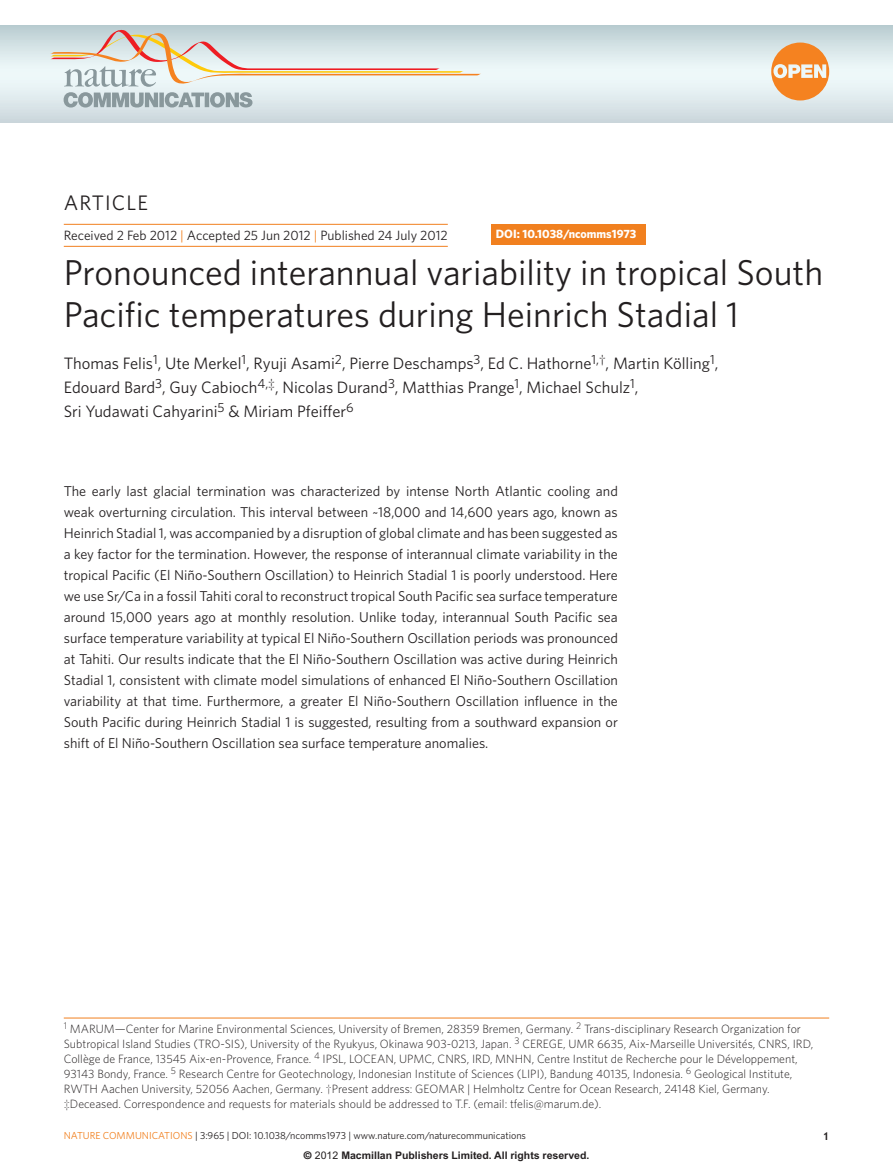
<style>
.page{position:relative;width:893px;height:1174px;background:#fff}
.page>*{position:absolute;margin:0;border:0;box-sizing:border-box;transform-origin:0 0}
.pAtl{font:36px/42px "Whitney";color:#231f20}
.t1{font:21px "Whitney";letter-spacing:.05em;color:#231f20}
.pAu{font:16.5px/24px "Whitney";color:#231f20}
.pAbstext{font:14.25px/21px "Whitney";color:#231f20;text-align:justify}
.pPrdates{font:13.5px "Whitney";color:#231f20}
.pAffiliation{font:300 12px/15px "Whitney";color:#231f20}
.pDoiTop{font:700 12px "Whitney";color:#fff}
.t2{font:700 10.5px "Arial";color:#231f20}
.pDoiLRH{font:10.2px "Whitney";color:#231f20}
.pDoiLRH-2{font:10.2px "Whitney";color:#f1801f}
.s1{color:#f1801f}
.s2{font-family:"Helvetica"}
.s3{font-weight:400}
</style>
<div class="page">
<svg style="left:0;top:25px;width:893px;height:97px;background:#d7e4e7"></svg>
<svg style="left:50px;top:30px;width:431px;height:77px;background:#d8dad6"></svg>
<svg style="left:771px;top:43px;width:58px;height:57px;background:#eea86a"></svg>
<hr style="left:64px;top:224px;width:384px;height:1px;background:#f1801f">
<hr style="left:64px;top:246px;width:384px;height:1px;background:#f1801f">
<div style="left:492px;top:225px;width:154px;height:20px;background:#f1801f"></div>
<hr style="left:64px;top:1017px;width:765px;height:1px;background:#f1801f">
<p class="t1" style="left:64px;top:190px;width:86px">ARTICLE</p>
<p class="pPrdates" style="left:64px;top:227px;width:386px">Received 2 Feb 2012 <span class="s1">|</span> Accepted 25 Jun 2012 <span class="s1">|</span> Published 24 July 2012</p>
<p class="pDoiTop" style="left:496px;top:227px;width:142px">DOI: 10.1038/ncomms1973</p>
<p class="pAtl" style="left:64px;top:251px;width:761px">Pronounced interannual variability in tropical South<br>Pacific temperatures during Heinrich Stadial 1</p>
<p class="pAu" style="left:64px;top:351px;width:656px">Thomas Felis<sup>1</sup>, Ute Merkel<sup>1</sup>, Ryuji Asami<sup>2</sup>, Pierre Deschamps<sup>3</sup>, Ed C. Hathorne<sup>1,†</sup>, Martin Kölling<sup>1</sup>,<br>Edouard Bard<sup>3</sup>, Guy Cabioch<sup>4,‡</sup>, N icolas Durand<sup>3</sup>, Matthias Prange<sup>1</sup>, Michael Schulz<sup>1</sup>,<br>Sri Yudawati Cahyarini<sup>5</sup> &amp; Miriam Pfeiffer<sup>6</sup></p>
<p class="pAbstext" style="left:64px;top:480px;width:556px">The early last glacial termination was characterized by intense North Atlantic cooling and weak overturning circulation. This interval between ~18,000 and 14,600 years ago, known as Heinrich Stadial 1, was accompanied by a disruption of global climate and has been suggested as a key factor for the termination. However, the response of interannual climate variability in the tropical Pacific (El N iño-Southern Oscillation) to Heinrich Stadial 1 is poorly understood. Here we use Sr/Ca in a fossil Tahiti coral to reconstruct tropical South Pacific sea surface temperature around 15,000 years ago at monthly resolution. U nlike today, interannual South Pacific sea surface temperature variability at typical El N iño-Southern Oscillation periods was pronounced at Tahiti. Our results indicate that the El N iño-Southern Oscillation was active during Heinrich Stadial 1, consistent with climate model simulations of enhanced El N iño-Southern Oscillation variability at that time. Furthermore, a greater El N iño-Southern Oscillation influence in the South Pacific during Heinrich Stadial 1 is suggested, resulting from a southward expansion or shift of El N iño-Southern Oscillation sea surface temperature anomalies.</p>
<p class="pAffiliation" style="left:64px;top:1021px;width:751px"><sup>1</sup> MARUM—Center for Marine Environmental Sciences, University of Bremen, 28359 Bremen, Germany. <sup>2</sup> Trans-disciplinary Research Organization for Subtropical Island Studies (TRO-SIS), University of the Ryukyus, Okinawa 903-0213, Japan. <sup>3</sup> CEREGE, UMR 6635, Aix-Marseille Universités, CNRS, IRD, Collège de France, 13545 Aix-en-Provence, France. <sup>4</sup> IPSL, LOCEAN, UPMC, CNRS, IRD, MNHN, Centre Institut de Recherche pour le Développement, 93143 Bondy, France. <sup>5</sup> Research Centre for Geotechnology, Indonesian Institute of Sciences (LIPI), Bandung 40135, Indonesia. <sup>6</sup> Geological Institute, RWTH Aachen University, 52056 Aachen, Germany. †Present address: GEOMAR | Helmholtz Centre for Ocean Research, 24148 Kiel, Germany. ‡Deceased. Correspondence and requests for materials should be addressed to T.F. (email: tfelis@marum.de).</p>
<p class="pDoiLRH-2" style="left:64px;top:1129px;width:91px">nature communicati</p>
<p class="pDoiLRH" style="left:173px;top:1129px;width:355px"><span class="s1">ons</span> | 3:965 | DOI: 10.1038/ncomms1973 | www.nature.com/naturecommunications</p>
<p class="t2" style="left:304px;top:1149px;width:287px"><span class="s2">©</span> <span class="s3">2012</span> Macmillan Publishers Limited. All rights reserved.</p>
</div>
